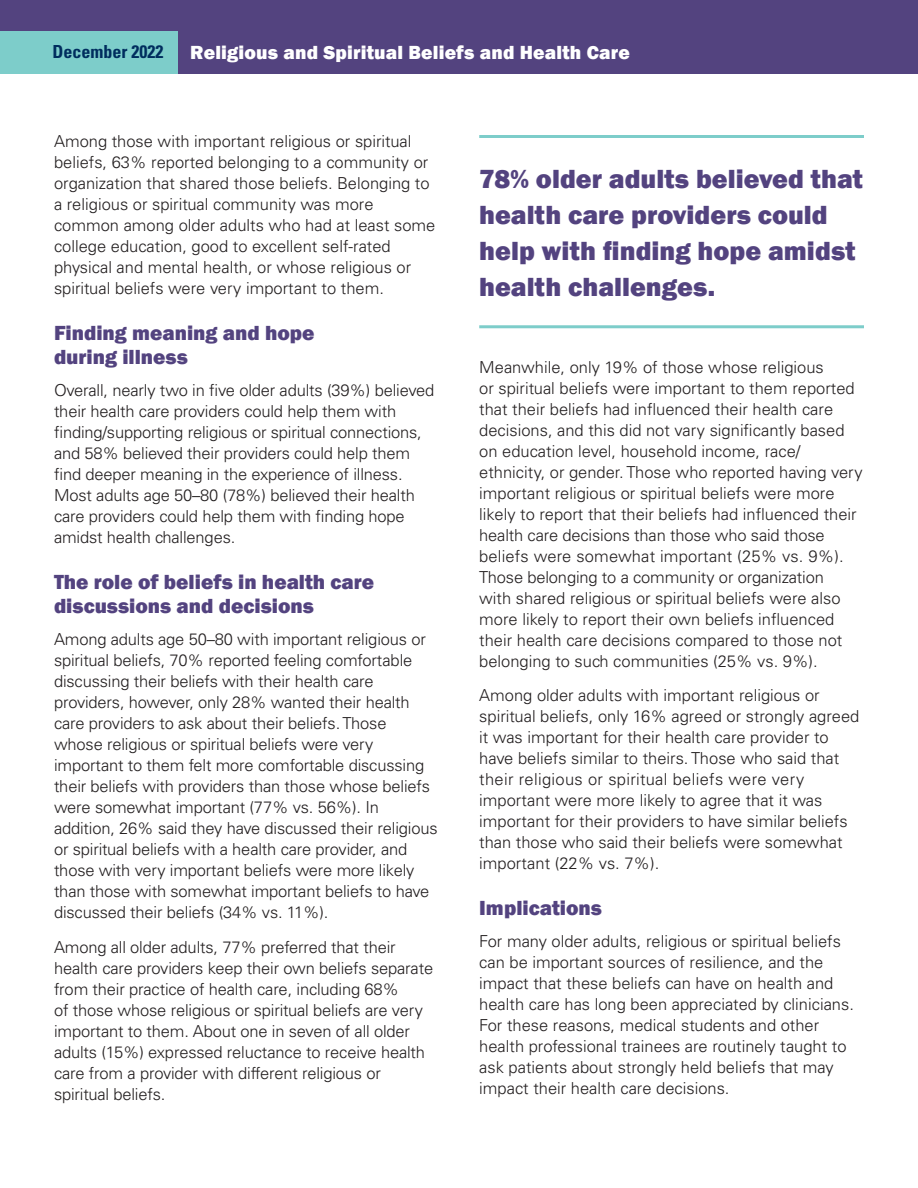
<style>
.page{position:relative;width:918px;height:1188px;background:#fff}
.page>*{position:absolute;margin:0;border:0;box-sizing:border-box;transform-origin:0 0}
.t1{font:800 27px/36px "Franklin Gothic";color:#53437f}
.t2{font:800 21px/24px "Franklin Gothic";color:#53437f}
.t3{font:800 19.5px "Franklin Gothic";letter-spacing:.01em;color:#fff}
.t4{font:700 condensed 18px "Univers LT Std";color:#002d5e}
.t5{font:300 16.5px/21px "Univers LT Std";color:#231f20}
</style>
<div class="page">
<div style="left:0;top:0;width:918px;height:74px;background:#53437f"></div>
<div style="left:0;top:32px;width:178px;height:42px;background:#7dcdca"></div>
<hr style="left:479px;top:135px;width:385px;height:3px;background:#7dcdca">
<hr style="left:479px;top:325px;width:385px;height:3px;background:#7dcdca">
<p class="t4" style="left:52px;top:41px;width:112px">December 2022</p>
<p class="t3" style="left:190px;top:39px;width:441px">Religious and Spiritual Beliefs and Health Care</p>
<p class="t5" style="left:54px;top:131px;width:383px">Among those with important religious or spiritual beliefs, 63% reported belonging to a community or organization that shared those beliefs. Belonging to a religious or spiritual community was more common among older adults who had at least some college education, good to excellent self-rated physical and mental health, or whose religious or spiritual beliefs were very important to them.</p>
<p class="t2" style="left:54px;top:321px;width:262px">Finding meaning and hope during illness</p>
<p class="t5" style="left:54px;top:380px;width:382px">Overall, nearly two in five older adults (39%) believed their health care providers could help them with finding/supporting religious or spiritual connections, and 58% believed their providers could help them find deeper meaning in the experience of illness.<br>Most adults age 50–80 (78%) believed their health care providers could help them with finding hope amidst health challenges.</p>
<p class="t2" style="left:54px;top:570px;width:322px">The role of beliefs in health care discussions and decisions</p>
<p class="t5" style="left:54px;top:629px;width:385px">Among adults age 50–80 with important religious or spiritual beliefs, 70% reported feeling comfortable discussing their beliefs with their health care providers, however, only 28% wanted their health care providers to ask about their beliefs. Those whose religious or spiritual beliefs were very important to them felt more comfortable discussing their beliefs with providers than those whose beliefs were somewhat important (77% vs. 56%). In addition, 26% said they have discussed their religious or spiritual beliefs with a health care provider, and those with very important beliefs were more likely than those with somewhat important beliefs to have discussed their beliefs (34% vs. 11%).</p>
<p class="t5" style="left:54px;top:936px;width:381px">Among all older adults, 77% preferred that their health care providers keep their own beliefs separate from their practice of health care, including 68%<br>of those whose religious or spiritual beliefs are very important to them. About one in seven of all older adults (15%) expressed reluctance to receive health care from a provider with different religious or spiritual beliefs.</p>
<h1 class="t1" style="left:479px;top:160px;width:385px">78% older adults believed that health care providers could help with finding hope amidst health challenges.</h1>
<p class="t5" style="left:479px;top:356px;width:385px">Meanwhile, only 19% of those whose religious<br>or spiritual beliefs were important to them reported that their beliefs had influenced their health care decisions, and this did not vary significantly based on education level, household income, race/ ethnicity, or gender. Those who reported having very important religious or spiritual beliefs were more likely to report that their beliefs had influenced their health care decisions than those who said those beliefs were somewhat important (25% vs. 9%).<br>Those belonging to a community or organization<br>with shared religious or spiritual beliefs were also more likely to report their own beliefs influenced their health care decisions compared to those not belonging to such communities (25% vs. 9%).</p>
<p class="t5" style="left:479px;top:685px;width:382px">Among older adults with important religious or spiritual beliefs, only 16% agreed or strongly agreed it was important for their health care provider to have beliefs similar to theirs. Those who said that their religious or spiritual beliefs were very important were more likely to agree that it was important for their providers to have similar beliefs than those who said their beliefs were somewhat important (22% vs. 7%).</p>
<p class="t2" style="left:479px;top:896px;width:124px">Implications</p>
<p class="t5" style="left:479px;top:931px;width:376px">For many older adults, religious or spiritual beliefs can be important sources of resilience, and the impact that these beliefs can have on health and health care has long been appreciated by clinicians.<br>For these reasons, medical students and other health professional trainees are routinely taught to ask patients about strongly held beliefs that may impact their health care decisions.</p>
</div>
